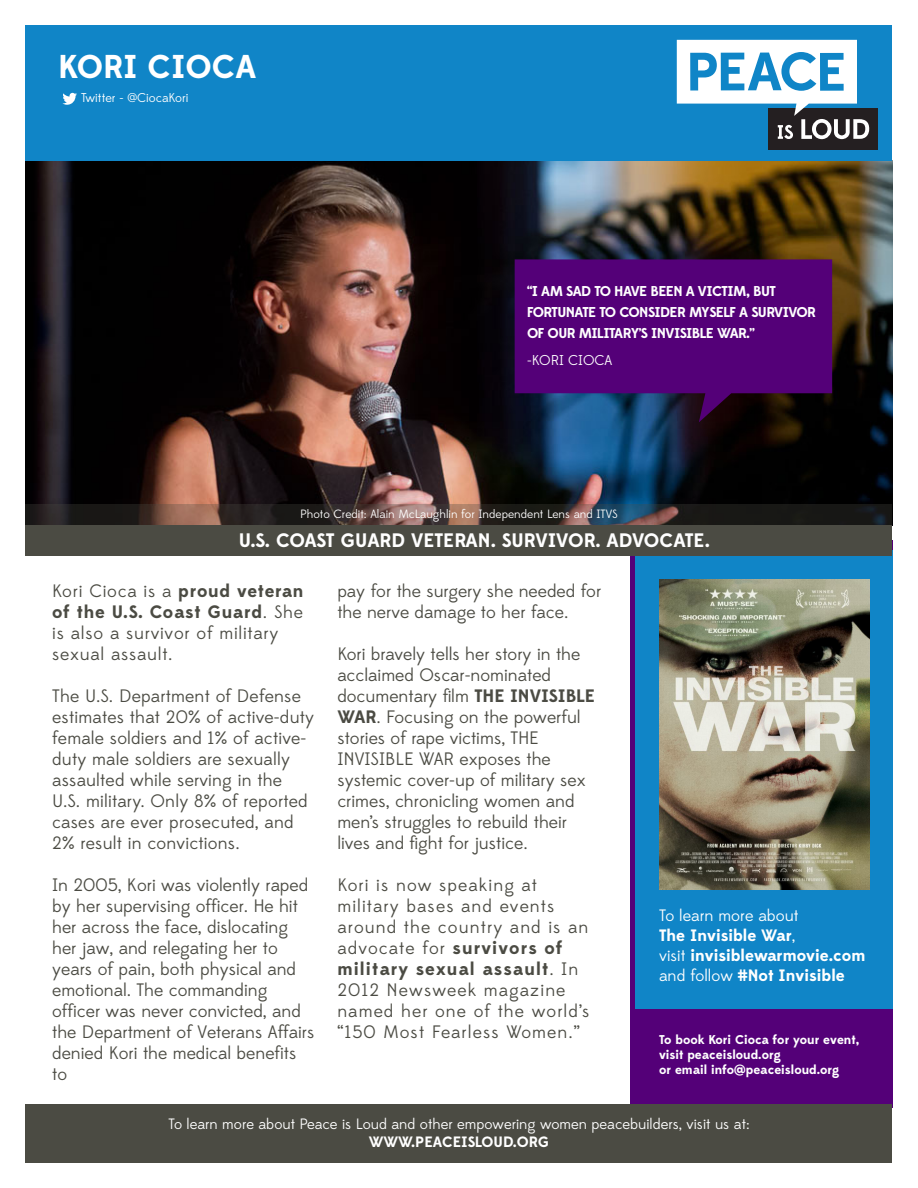
<style>
.page{position:relative;width:918px;height:1188px;background:#fff}
.page>*{position:absolute;margin:0;border:0;box-sizing:border-box;transform-origin:0 0}
.t1{font:700 33px "Edmondsans";color:#fff}
.t2{font:700 19.5px "Edmondsans";color:#fff}
.t3{font:18px/21px "Edmondsans";color:#4b4b43}
.t4{font:18px/21px "Edmondsans";letter-spacing:.06em;color:#4b4b43}
.t5{font:18px/21px "Edmondsans";letter-spacing:.04em;color:#4b4b43}
.t6{font:700 16.5px "Edmondsans";color:#fff}
.t7{font:16.5px "Edmondsans";color:#fff}
.t8{font:15px "Edmondsans";color:#fff}
.t9{font:700 15px "Edmondsans";color:#fff}
.t10{font:700 14.25px/21px "Edmondsans";letter-spacing:-.04em;color:#fff}
.t11{font:14.25px "Edmondsans";color:#fff}
.t12{font:700 12.75px/15px "Edmondsans";color:#fff}
.t13{font:12.75px "Edmondsans";color:#fff}
.t14{font:12px "Edmondsans";color:#fff}
.s1{font-weight:700}
.s2{font-weight:400}
</style>
<div class="page">
<img style="left:26px;top:161px;width:866px;height:344px">
<svg style="left:26px;top:505px;width:866px;height:20px;fill:#1d1d1c"></svg>
<div style="left:630px;top:540px;width:262px;height:568px;background:#540078"></div>
<div style="left:26px;top:26px;width:866px;height:135px;background:#1085c7"></div>
<div style="left:635px;top:550px;width:257px;height:459px;background:#1085c7"></div>
<div style="left:26px;top:525px;width:866px;height:31px;background:#4b4b43"></div>
<div style="left:26px;top:1104px;width:866px;height:58px;background:#4b4b43"></div>
<img style="left:659px;top:580px;width:210px;height:310px">
<svg style="left:515px;top:259px;width:317px;height:163px;fill:#540078"></svg>
<div style="left:768px;top:108px;width:109px;height:42px;background:#241f21"></div>
<svg style="left:677px;top:40px;width:192px;height:99px"></svg>
<svg style="left:62px;top:93px;width:15px;height:12px"></svg>
<p class="t1" style="left:58px;top:47px;width:200px">KORI CIOCA</p>
<p class="t13" style="left:81px;top:91px;width:109px">Twitter - @CiocaKori</p>
<p class="t10" style="left:527px;top:280px;width:290px">“I AM SAD TO HAVE BEEN A VICTIM, BUT<br>FORTUNATE TO CONSIDER MYSELF A SURVIVOR<br>OF OUR MILITARY’S INVISIBLE WAR.”</p>
<p class="t11" style="left:527px;top:351px;width:87px">-KORI CIOCA</p>
<p class="t14" style="left:300px;top:507px;width:319px">Photo Credit: Alain McLaughlin for Independent Lens and ITVS</p>
<p class="t2" style="left:239px;top:529px;width:473px">U.S. COAST GUARD VETERAN. SURVIVOR. ADVOCATE.</p>
<p class="t5" style="left:52px;top:581px;width:253px">Kori Cioca is a <span class="s1">proud veteran of the U.S. Coast Guard</span>. She is also a survivor of military sexual assault.</p>
<p class="t3" style="left:52px;top:686px;width:264px">The U.S. Department of Defense estimates that 20% of active-duty female soldiers and 1% of active&shy;duty male soldiers are sexually assaulted while serving in the<br>U.S. military. Only 8% of reported cases are ever prosecuted, and<br>2% result in convictions.</p>
<p class="t3" style="left:52px;top:875px;width:264px">In 2005, Kori was violently raped by her supervising officer. He hit her across the face, dislocating her jaw, and relegating her to years of pain, both physical and emotional. The commanding officer was never convicted, and the Department of Veterans Affairs denied Kori the medical benefits to</p>
<p class="t3" style="left:337px;top:581px;width:265px">pay for the surgery she needed for the nerve damage to her face.</p>
<p class="t3" style="left:337px;top:644px;width:259px">Kori bravely tells her story in the acclaimed Oscar-nominated documentary film <span class="s1">THE INVISIBLE<br>WAR</span>. Focusing on the powerful stories of rape victims, THE<br>INVISIBLE WAR exposes the systemic cover-up of military sex crimes, chronicling women and men’s struggles to rebuild their lives and fight for justice.</p>
<p class="t4" style="left:337px;top:875px;width:254px">Kori is now speaking at military bases and events around the country and is an advocate for <span class="s1">survivors of military sexual assault</span>. In<br>2012 Newsweek magazine named her one of the world’s “150 Most Fearless Women.”</p>
<p class="t7" style="left:659px;top:906px;width:141px">To learn more about</p>
<p class="t6" style="left:659px;top:925px;width:138px">The Invisible War<span class="s2">,</span></p>
<p class="t6" style="left:659px;top:945px;width:208px"><span class="s2">visit</span> invisiblewarmovie.com</p>
<p class="t6" style="left:659px;top:965px;width:187px"><span class="s2">and follow</span> #Not Invisible</p>
<p class="t12" style="left:659px;top:1032px;width:202px">To book Kori Cioca for your event, visit peaceisloud.org<br>or email info@peaceisloud.org</p>
<p class="t8" style="left:168px;top:1115px;width:583px">To learn more about Peace is Loud and other empowering women peacebuilders, visit us at:</p>
<p class="t9" style="left:369px;top:1132px;width:182px">WWW.PEACEISLOUD.ORG</p>
</div>
